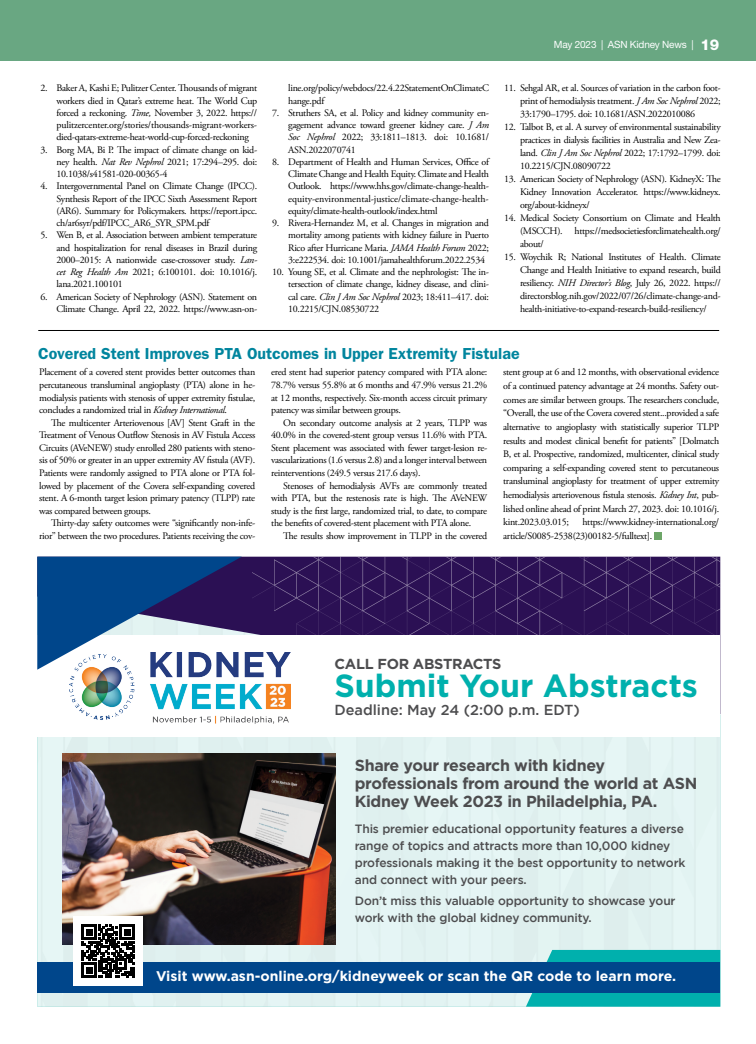
<style>
.page{position:relative;width:756px;height:1044px;background:#fff}
.page>*{position:absolute;margin:0;border:0;box-sizing:border-box;transform-origin:0 0}
.t1{font:700 32px "Gotham";color:#00b0ad}
.t2{font:700 16px/18px "Gotham";letter-spacing:-.02em;color:#4d4d4f}
.KN_subhead_red{font:600 16px "ITC Franklin Gothic Std";color:#00859e}
.t3{font:500 14.5px "Gotham";color:#4d4d4f}
.t4{font:700 14.5px "Gotham";letter-spacing:-.02em;color:#4d4d4f}
.t5{font:700 14px "Gotham";color:#fff}
.t6{font:500 12px/17px "Gotham";letter-spacing:-.01em;color:#4d4d4f}
.KN_body_indented_12p{font:10px/12.3px "Adobe Garamond Pro";letter-spacing:-.03em;color:#000;text-align:justify}
.Head_A_bold{font:10px "Helvetica Neue LT Std";letter-spacing:-.015em;color:#fff}
.s1{font-style:italic}
.s2{font-weight:800;font-size:15px}
</style>
<div class="page">
<div style="left:37px;top:737px;width:683px;height:270px;background:#e2f3f2"></div>
<img style="left:63px;top:754px;width:272px;height:191px">
<svg style="left:252px;top:557px;width:468px;height:78px;background:#2f1557"></svg>
<img style="left:70px;top:653px;width:220px;height:71px">
<svg style="left:526px;top:950px;width:194px;height:57px;background:#10b4b2"></svg>
<svg style="left:37px;top:557px;width:205px;height:113px"></svg>
<div style="left:37px;top:962px;width:683px;height:31px;background:#00468b"></div>
<div style="left:73px;top:916px;width:70px;height:70px;background:#fff"></div>
<svg style="left:82px;top:925px;width:53px;height:53px"></svg>
<div style="left:0;top:0;width:756px;height:61px;background:#69a782"></div>
<div style="left:654px;top:533px;width:8px;height:7px;background:#6da668"></div>
<hr style="left:38px;top:330px;width:681px;height:1px;background:#000">
<p class="KN_body_indented_12p" style="left:56px;top:83px;width:202px;text-indent:-16px">2. Baker A, Kashi E; Pulitzer Center. Thousands of migrant workers died in Qatar’s extreme heat. The World Cup forced a reckoning. <span class="s1">Time,</span> November 3, 2022. https:// pulitzercenter.org/stories/thousands-migrant-workers&shy;died-qatars-extreme-heat-world-cup-forced-reckoning</p>
<p class="KN_body_indented_12p" style="left:56px;top:144px;width:202px;text-indent:-16px">3. Borg MA, Bi P. The impact of climate change on kid&shy;ney health. <span class="s1">Nat Rev Nephrol</span> 2021; 17:294–295. doi:<br>10.1038/s41581-020-00365-4</p>
<p class="KN_body_indented_12p" style="left:56px;top:181px;width:202px;text-indent:-16px">4. Intergovernmental Panel on Climate Change (IPCC).<br>Synthesis Report of the IPCC Sixth Assessment Report (AR6). Summary for Policymakers. https://report.ipcc. ch/ar6syr/pdf/IPCC_AR6_SYR_SPM.pdf</p>
<p class="KN_body_indented_12p" style="left:56px;top:230px;width:202px;text-indent:-16px">5. Wen B, et al. Association between ambient temperature and hospitalization for renal diseases in Brazil during 2000–2015: A nationwide case-crossover study. <span class="s1">Lan&shy;cet Reg Health Am</span> 2021; 6:100101. doi: 10.1016/j. lana.2021.100101</p>
<p class="KN_body_indented_12p" style="left:40px;top:291px;width:218px;text-align:right">6. American Society of Nephrology (ASN). Statement on<br>Climate Change. April 22, 2022. https://www.asn-on-</p>
<p class="KN_body_indented_12p" style="left:288px;top:83px;width:202px">line.org/policy/webdocs/22.4.22StatementOnClimateC hange.pdf</p>
<p class="KN_body_indented_12p" style="left:288px;top:107px;width:202px;text-indent:-16px">7. Struthers SA, et al. Policy and kidney community en&shy;gagement advance toward greener kidney care. <span class="s1">J Am Soc Nephrol</span> 2022; 33:1811–1813. doi: 10.1681/ ASN.2022070741</p>
<p class="KN_body_indented_12p" style="left:288px;top:156px;width:202px;text-indent:-16px">8. Department of Health and Human Services, Office of Climate Change and Health Equity. Climate and Health Outlook. https://www.hhs.gov/climate-change-health&shy;equity-environmental-justice/climate-change-health&shy;equity/climate-health-outlook/index.html</p>
<p class="KN_body_indented_12p" style="left:288px;top:217px;width:202px;text-indent:-16px">9. Rivera-Hernandez M, et al. Changes in migration and mortality among patients with kidney failure in Puerto Rico after Hurricane Maria. <span class="s1">JAMA Health Forum</span> 2022; 3:e222534. doi: 10.1001/jamahealthforum.2022.2534</p>
<p class="KN_body_indented_12p" style="left:288px;top:266px;width:202px;text-indent:-16px">10. Young SE, et al. Climate and the nephrologist: The in&shy;tersection of climate change, kidney disease, and clini&shy;cal care. <span class="s1">Clin J Am Soc Nephrol</span> 2023; 18:411–417. doi:<br>10.2215/CJN.08530722</p>
<p class="Head_A_bold" style="left:554px;top:38px;width:167px">May 2023 | ASN Kidney News | <span class="s2">19</span></p>
<p class="KN_body_indented_12p" style="left:520px;top:82px;width:202px;line-height:13px;text-indent:-16px">11. Sehgal AR, et al. Sources of variation in the carbon foot&shy;print of hemodialysis treatment. <span class="s1">J Am Soc Nephrol</span> 2022; 33:1790–1795. doi: 10.1681/ASN.2022010086</p>
<p class="KN_body_indented_12p" style="left:520px;top:121px;width:202px;line-height:13px;text-indent:-16px">12. Talbot B, et al. A survey of environmental sustainability practices in dialysis facilities in Australia and New Zea&shy;land. <span class="s1">Clin J Am Soc Nephrol</span> 2022; 17:1792–1799. doi:<br>10.2215/CJN.08090722</p>
<p class="KN_body_indented_12p" style="left:520px;top:173px;width:202px;line-height:13px;text-indent:-16px">13. American Society of Nephrology (ASN). KidneyX: The Kidney Innovation Accelerator. https://www.kidneyx. org/about-kidneyx/</p>
<p class="KN_body_indented_12p" style="left:520px;top:212px;width:202px;line-height:13px;text-indent:-16px">14. Medical Society Consortium on Climate and Health (MSCCH). https://medsocietiesforclimatehealth.org/ about/</p>
<p class="KN_body_indented_12p" style="left:520px;top:251px;width:202px;line-height:13px;text-indent:-16px">15. Woychik R; National Institutes of Health. Climate Change and Health Initiative to expand research, build resiliency. <span class="s1">NIH Director’s Blog</span>, July 26, 2022. https:// directorsblog.nih.gov/2022/07/26/climate-change-and&shy;health-initiative-to-expand-research-build-resiliency/</p>
<p class="KN_subhead_red" style="left:38px;top:344px;width:483px">Covered Stent Improves PTA Outcomes in Upper Extremity Fistulae</p>
<p class="KN_body_indented_12p" style="left:39px;top:366px;width:217px;line-height:12.6px">Placement of a covered stent provides better outcomes than percutaneous transluminal angioplasty (PTA) alone in he&shy;modialysis patients with stenosis of upper extremity fistulae, concludes a randomized trial in <span class="s1">Kidney International</span>.</p>
<p class="KN_body_indented_12p" style="left:39px;top:417px;width:217px;line-height:12.6px;text-indent:12px">The multicenter Arteriovenous [AV] Stent Graft in the Treatment of Venous Outflow Stenosis in AV Fistula Access Circuits (AVeNEW) study enrolled 280 patients with steno&shy;sis of 50% or greater in an upper extremity AV fistula (AVF).<br>Patients were randomly assigned to PTA alone or PTA fol&shy;lowed by placement of the Covera self-expanding covered stent. A 6-month target lesion primary patency (TLPP) rate was compared between groups.</p>
<p class="KN_body_indented_12p" style="left:39px;top:517px;width:217px;line-height:12.6px;text-align:right">Thirty-day safety outcomes were “significantly non-infe&shy;rior” between the two procedures. Patients receiving the cov-</p>
<p class="KN_body_indented_12p" style="left:271px;top:366px;width:217px;line-height:12.6px">ered stent had superior patency compared with PTA alone:<br>78.7% versus 55.8% at 6 months and 47.9% versus 21.2% at 12 months, respectively. Six-month access circuit primary patency was similar between groups.</p>
<p class="KN_body_indented_12p" style="left:271px;top:417px;width:217px;line-height:12.6px;text-indent:12px">On secondary outcome analysis at 2 years, TLPP was 40.0% in the covered-stent group versus 11.6% with PTA.<br>Stent placement was associated with fewer target-lesion re&shy;vascularizations (1.6 versus 2.8) and a longer interval between reinterventions (249.5 versus 217.6 days).</p>
<p class="KN_body_indented_12p" style="left:271px;top:480px;width:217px;line-height:12.6px;text-indent:12px">Stenoses of hemodialysis AVFs are commonly treated with PTA, but the restenosis rate is high. The AVeNEW study is the first large, randomized trial, to date, to compare the benefits of covered-stent placement with PTA alone.</p>
<p class="KN_body_indented_12p" style="left:283px;top:530px;width:205px">The results show improvement in TLPP in the covered</p>
<p class="KN_body_indented_12p" style="left:503px;top:366px;width:217px;line-height:13.6px">stent group at 6 and 12 months, with observational evidence of a continued patency advantage at 24 months. Safety out&shy;comes are similar between groups. The researchers conclude, “Overall, the use of the Covera covered stent...provided a safe alternative to angioplasty with statistically superior TLPP results and modest clinical benefit for patients” [Dolmatch B, et al. Prospective, randomized, multicenter, clinical study comparing a self-expanding covered stent to percutaneous transluminal angioplasty for treatment of upper extremity hemodialysis arteriovenous fistula stenosis. <span class="s1">Kidney Int</span>, pub&shy;lished online ahead of print March 27, 2023. doi: 10.1016/j. kint.2023.03.015;</p>
<p class="KN_body_indented_12p" style="left:503px;top:516px;width:217px;line-height:13.6px;text-indent:79px">https://www.kidney-international.org/ article/S0085-2538(23)00182-5/fulltext].</p>
<p class="t4" style="left:334px;top:655px;width:168px">CALL FOR ABSTRACTS</p>
<p class="t1" style="left:334px;top:668px;width:365px">Submit Your Abstracts</p>
<p class="t3" style="left:334px;top:702px;width:247px">Deadline: May 24 (2:00 p.m. EDT)</p>
<p class="t2" style="left:355px;top:755px;width:344px">Share your research with kidney professionals from around the world at ASN<br>Kidney Week 2023 in Philadelphia, PA.</p>
<p class="t6" style="left:355px;top:820px;width:332px">This premier educational opportunity features a diverse range of topics and attracts more than 10,000 kidney professionals making it the best opportunity to network and connect with your peers.</p>
<p class="t6" style="left:355px;top:892px;width:322px">Don’t miss this valuable opportunity to showcase your work with the global kidney community.</p>
<p class="t5" style="left:156px;top:968px;width:522px">Visit www.asn-online.org/kidneyweek or scan the QR code to learn more.</p>
</div>
